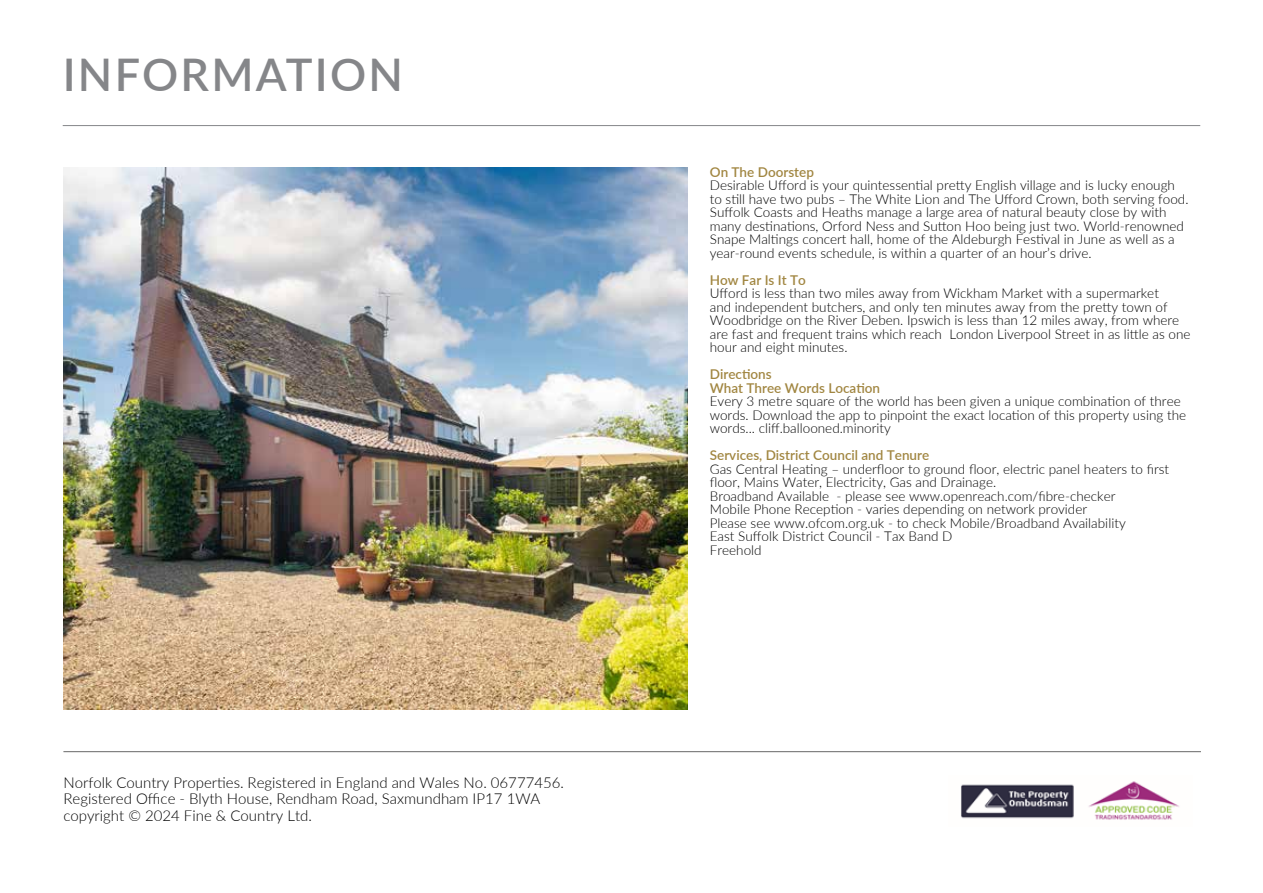
<style>
.page{position:relative;width:1263px;height:893px;background:#fff}
.page>*{position:absolute;margin:0;border:0;box-sizing:border-box;transform-origin:0 0}
.t1{font:600 45px "Lato";letter-spacing:.05em;color:#858689}
.t2{font:300 15px/16.5px "Lato";color:#000}
.t3{font:300 13.5px/13.5px "Lato";color:#000}
.t4{font:600 13.5px/13.5px "Lato";color:#a18641}
</style>
<div class="page">
<hr style="left:63px;top:751px;width:1138px;height:1px;background:#000">
<hr style="left:63px;top:125px;width:1137px;height:1px;background:#858689">
<img style="left:63px;top:168px;width:625px;height:541px">
<img style="left:961px;top:781px;width:218px;height:39px">
<h1 class="t1" style="left:63px;top:42px;width:342px">INFORMATION</h1>
<p class="t2" style="left:63px;top:773px;width:502px">Norfolk Country Properties. Registered in England and Wales No. 06777456.<br>Registered Office - Blyth House, Rendham Road, Saxmundham IP17 1WA copyright © 2024 Fine &amp; Country Ltd.</p>
<p class="t4" style="left:710px;top:164px;width:106px">On The Doorstep</p>
<p class="t3" style="left:710px;top:178px;width:480px">Desirable Ufford is your quintessential pretty English village and is lucky enough to still have two pubs – The White Lion and The Ufford Crown, both serving food.<br>Suffolk Coasts and Heaths manage a large area of natural beauty close by with many destinations, Orford Ness and Sutton Hoo being just two. World-renowned Snape Maltings concert hall, home of the Aldeburgh Festival in June as well as a year-round events schedule, is within a quarter of an hour’s drive.</p>
<p class="t4" style="left:710px;top:272px;width:97px">How Far Is It To</p>
<p class="t3" style="left:710px;top:286px;width:482px">Ufford is less than two miles away from Wickham Market with a supermarket<br>and independent butchers, and only ten minutes away from the pretty town of Woodbridge on the River Deben. Ipswich is less than 12 miles away, from where are fast and frequent trains which reach London Liverpool Street in as little as one hour and eight minutes.</p>
<p class="t4" style="left:710px;top:367px;width:172px">Directions<br>What Three Words Location</p>
<p class="t3" style="left:710px;top:394px;width:478px">Every 3 metre square of the world has been given a unique combination of three words. Download the app to pinpoint the exact location of this property using the words... cliff.ballooned.minority</p>
<p class="t4" style="left:710px;top:448px;width:221px">Services, District Council and Tenure</p>
<p class="t3" style="left:710px;top:462px;width:461px">Gas Central Heating – underfloor to ground floor, electric panel heaters to first floor, Mains Water, Electricity, Gas and Drainage.<br>Broadband Available - please see www.openreach.com/fibre-checker<br>Mobile Phone Reception - varies depending on network provider<br>Please see www.ofcom.org.uk - to check Mobile/Broadband Availability<br>East Suffolk District Council - Tax Band D<br>Freehold</p>
</div>
